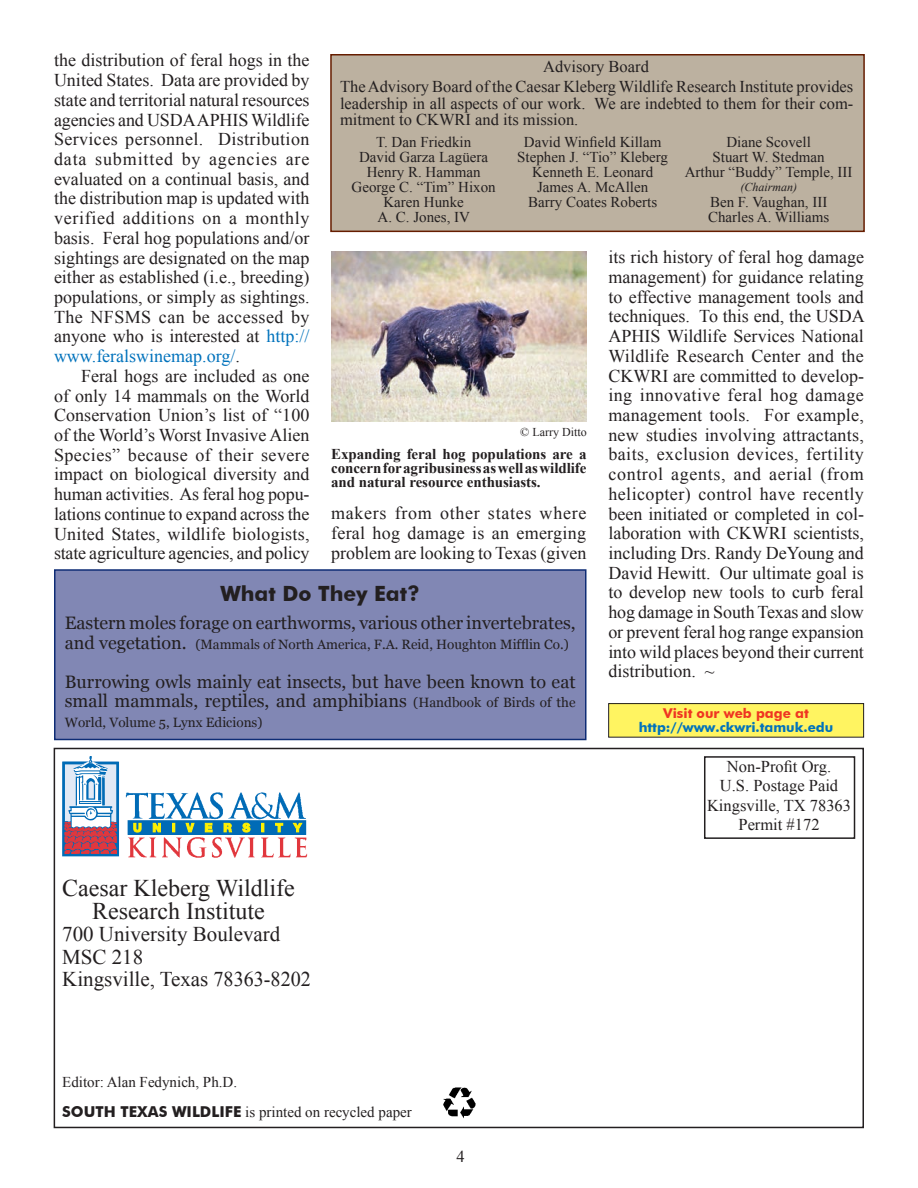
<style>
.page{position:relative;width:918px;height:1188px;background:#fff}
.page>*{position:absolute;margin:0;border:0;box-sizing:border-box;transform-origin:0 0}
.t1{font:24px "Times New Roman";color:#231f20}
.t2{font:21px "Times New Roman";color:#231f20}
.t3{font:700 21px "Futura BT";color:#231f20}
.t4{font:18px/19.6px "Times New Roman";color:#231f20;text-align:justify}
.t5{font:18px/19.5px "Georgia";color:#231f20}
.Body_Text{font:16.5px/16.5px "Times New Roman";color:#231f20;text-align:justify}
.Body_Text-2{font:15px "Times New Roman";color:#231f20}
.t6{font:700 15px/14.2px "Times New Roman";letter-spacing:-.005em;color:#231f20;text-align:justify}
.t7{font:13.5px "Georgia";color:#231f20}
.t8{font:700 13.5px "Futura BT";color:#0072bc}
.t9{font:700 13.5px "Futura BT";color:#ef3522}
.t10{font:12px "Times New Roman";color:#231f20}
.Body_Text-3{font:italic 12px "Times New Roman";color:#231f20}
.s1{color:#0072bc}
.s2{font-size:18px}
.s3{font-size:13.5px}
.s4{font-family:"Futura BT";font-weight:700}
</style>
<div class="page">
<div style="left:330px;top:54px;width:535px;height:178px;background:#bcb1a0;border:2px solid #661d00"></div>
<div style="left:54px;top:748px;width:810px;height:380px;border:2px solid #231f20"></div>
<div style="left:704px;top:756px;width:151px;height:83px;border:2px solid #231f20"></div>
<svg style="left:130px;top:822px;width:174px;height:11px"></svg>
<div style="left:128px;top:820px;width:178px;height:15px;border:1px solid #006bb6"></div>
<svg style="left:133px;top:823px;width:8px;height:9px"></svg>
<svg style="left:153px;top:823px;width:8px;height:9px"></svg>
<svg style="left:172px;top:823px;width:3px;height:9px"></svg>
<svg style="left:186px;top:823px;width:8px;height:9px"></svg>
<svg style="left:205px;top:823px;width:7px;height:9px"></svg>
<svg style="left:224px;top:823px;width:8px;height:9px"></svg>
<svg style="left:242px;top:823px;width:8px;height:9px"></svg>
<svg style="left:262px;top:823px;width:2px;height:9px"></svg>
<svg style="left:275px;top:823px;width:8px;height:9px"></svg>
<svg style="left:293px;top:823px;width:9px;height:9px"></svg>
<svg style="left:62px;top:756px;width:57px;height:100px"></svg>
<img style="left:125px;top:792px;width:181px;height:28px">
<img style="left:128px;top:837px;width:180px;height:21px">
<div style="left:54px;top:569px;width:532px;height:171px;background:#8187b4;border:2px solid #0e2c75"></div>
<img style="left:443px;top:1087px;width:33px;height:32px">
<div style="left:609px;top:704px;width:255px;height:33px;background:#fff461"></div>
<div style="left:608px;top:703px;width:256px;height:35px;border:1px solid #231f20"></div>
<img style="left:331px;top:251px;width:255px;height:171px">
<p class="t4" style="left:54px;top:50px;width:257px">the distribution of feral hogs in the United States. Data are provided by state and territorial natural resources agencies and USDA APHIS Wildlife Services personnel. Distribution data submitted by agencies are evaluated on a continual basis, and the distribution map is updated with verified additions on a monthly basis. Feral hog populations and/or sightings are designated on the map either as established (i.e., breeding) populations, or simply as sightings.<br>The NFSMS can be accessed by anyone who is interested at <span class="s1">http:// www.feralswinemap.org/</span>.</p>
<p class="t4" style="left:54px;top:366px;width:257px;text-indent:27px">Feral hogs are included as one of only 14 mammals on the World Conservation Union’s list of “100 of the World’s Worst Invasive Alien Species” because of their severe impact on biological diversity and human activities. As feral hog popu&shy;lations continue to expand across the United States, wildlife biologists, state agriculture agencies, and policy</p>
<p class="Body_Text" style="left:543px;top:58px;width:107px">Advisory Board</p>
<p class="Body_Text" style="left:340px;top:78px;width:515px">The Advisory Board of the Caesar Kleberg Wildlife Research Institute provides leadership in all aspects of our work. We are indebted to them for their com&shy;mitment to CKWRI and its mission.</p>
<p class="Body_Text-2" style="left:376px;top:134px;width:97px">T. Dan Friedkin</p>
<p class="Body_Text-2" style="left:359px;top:149px;width:131px">David Garza Lagüera</p>
<p class="Body_Text-2" style="left:367px;top:164px;width:115px">Henry R. Hamman</p>
<p class="Body_Text-2" style="left:352px;top:179px;width:146px">George C. “Tim” Hixon</p>
<p class="Body_Text-2" style="left:383px;top:194px;width:82px">Karen Hunke</p>
<p class="Body_Text-2" style="left:378px;top:209px;width:94px">A. C. Jones, IV</p>
<p class="Body_Text-2" style="left:524px;top:134px;width:139px">David Winfield Killam</p>
<p class="Body_Text-2" style="left:517px;top:149px;width:152px">Stephen J. “Tio” Kleberg</p>
<p class="Body_Text-2" style="left:532px;top:164px;width:123px">Kenneth E. Leonard</p>
<p class="Body_Text-2" style="left:537px;top:179px;width:113px">James A. McAllen</p>
<p class="Body_Text-2" style="left:528px;top:194px;width:131px">Barry Coates Roberts</p>
<p class="Body_Text-2" style="left:726px;top:134px;width:86px">Diane Scovell</p>
<p class="Body_Text-2" style="left:713px;top:149px;width:114px">Stuart W. Stedman</p>
<p class="Body_Text-2" style="left:685px;top:164px;width:169px">Arthur “Buddy” Temple, III</p>
<p class="Body_Text-3" style="left:740px;top:180px;width:58px">(Chairman)</p>
<p class="Body_Text-2" style="left:710px;top:194px;width:119px">Ben F. Vaughan, III</p>
<p class="Body_Text-2" style="left:708px;top:209px;width:123px">Charles A. Williams</p>
<p class="t4" style="left:608px;top:247px;width:258px">its rich history of feral hog damage management) for guidance relating to effective management tools and techniques. To this end, the USDA APHIS Wildlife Services National Wildlife Research Center and the CKWRI are committed to develop&shy;ing innovative feral hog damage management tools. For example, new studies involving attractants, baits, exclusion devices, fertility control agents, and aerial (from helicopter) control have recently been initiated or completed in col&shy;laboration with CKWRI scientists, including Drs. Randy DeYoung and David Hewitt. Our ultimate goal is to develop new tools to curb feral hog damage in South Texas and slow or prevent feral hog range expansion into wild places beyond their current distribution. ~</p>
<p class="t10" style="left:520px;top:425px;width:68px">© Larry Ditto</p>
<p class="t6" style="left:331px;top:446px;width:257px">Expanding feral hog populations are a concern for agribusiness as well as wildlife and natural resource enthusiasts.</p>
<p class="t4" style="left:331px;top:503px;width:257px">makers from other states where feral hog damage is an emerging problem are looking to Texas (given</p>
<p class="t3" style="left:221px;top:580px;width:201px">What Do They Eat?</p>
<p class="t5" style="left:65px;top:613px;width:512px">Eastern moles forage on earthworms, various other invertebrates,</p>
<p class="t7" style="left:65px;top:637px;width:505px"><span class="s2">and vegetation.</span> (Mammals of North America, F.A. Reid, Houghton Mifflin Co.)</p>
<p class="t5" style="left:65px;top:672px;width:512px">Burrowing owls mainly eat insects, but have been known to eat small mammals, reptiles, and amphibians <span class="s3">(Handbook of Birds of the</span></p>
<p class="t7" style="left:65px;top:715px;width:199px">World, Volume 5, Lynx Edicions)</p>
<p class="t9" style="left:663px;top:705px;width:147px">Visit our web page at</p>
<p class="t8" style="left:639px;top:719px;width:196px">http://www.ckwri.tamuk.edu</p>
<p class="t1" style="left:62px;top:874px;width:234px">Caesar Kleberg Wildlife</p>
<p class="t1" style="left:92px;top:897px;width:174px">Research Institute</p>
<p class="t2" style="left:62px;top:922px;width:220px">700 University Boulevard</p>
<p class="t2" style="left:62px;top:945px;width:83px">MSC 218</p>
<p class="t2" style="left:62px;top:967px;width:250px">Kingsville, Texas 78363-8202</p>
<p class="Body_Text-2" style="left:62px;top:1074px;width:176px">Editor: Alan Fedynich, Ph.D.</p>
<p class="Body_Text-2" style="left:62px;top:1104px;width:351px"><span class="s4">SOUTH TEXAS WILDLIFE</span> is printed on recycled paper</p>
<p class="Body_Text" style="left:457px;top:1148px;width:10px">4</p>
<p class="Body_Text" style="left:727px;top:758px;width:106px">Non-Profit Org.</p>
<p class="Body_Text" style="left:720px;top:777px;width:120px">U.S. Postage Paid</p>
<p class="Body_Text" style="left:707px;top:797px;width:146px">Kingsville, TX 78363</p>
<p class="Body_Text" style="left:738px;top:816px;width:83px">Permit #172</p>
</div>
